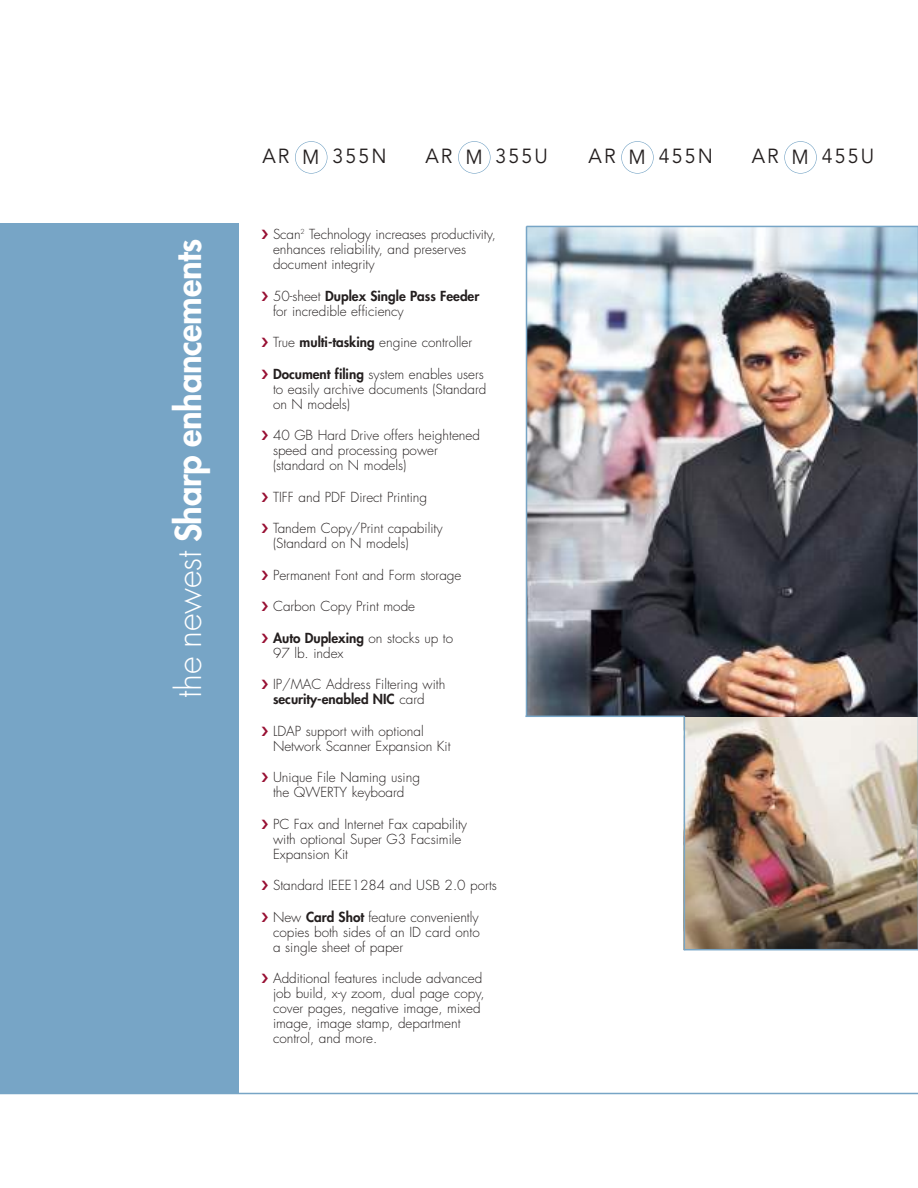
<style>
.page{position:relative;width:918px;height:1188px;background:#fff}
.page>*{position:absolute;margin:0;border:0;box-sizing:border-box;transform-origin:0 0}
.t1{font:800 34.5px "Futura";letter-spacing:-.01em;color:#fff}
.t2{font:20.25px "Avenir";letter-spacing:.11em;color:#241f1f;scale:.96 1}
.t3{font:italic 300 13.5px/15px "Futura";color:#241f1f}
.s1{font-weight:300;font-style:italic}
.s2{font-weight:800;font-style:normal}
</style>
<div class="page">
<img style="left:685px;top:716px;width:232px;height:233px">
<img style="left:527px;top:227px;width:390px;height:489px">
<div style="left:0;top:223px;width:239px;height:870px;background:#77a5c6"></div>
<hr style="left:0;top:1093px;width:918px;height:1px;background:#77a5c6">
<hr style="left:525px;top:716px;width:159px;height:1px;background:#77a5c6">
<hr style="left:684px;top:949px;width:234px;height:1px;background:#77a5c6">
<hr style="left:526px;top:226px;width:1px;height:490px;background:#77a5c6">
<hr style="left:526px;top:226px;width:392px;height:1px;background:#77a5c6">
<div style="left:621px;top:141px;width:33px;height:33px;border:1px solid #77a5c6;border-radius:50%"></div>
<div style="left:784px;top:141px;width:33px;height:33px;border:1px solid #77a5c6;border-radius:50%"></div>
<div style="left:458px;top:141px;width:33px;height:33px;border:1px solid #77a5c6;border-radius:50%"></div>
<div style="left:295px;top:141px;width:32px;height:33px;border:1px solid #77a5c6;border-radius:50%"></div>
<hr style="left:684px;top:716px;width:1px;height:234px;background:#77a5c6">
<hr style="left:917px;top:226px;width:1px;height:724px;background:#77a5c6">
<h1 class="t1" style="left:172px;top:698px;width:460px;rotate:-90deg"><span class="s1">the newest</span>Sharp enhancements</h1>
<h2 class="t2" style="left:262px;top:148px;width:30px">AR</h2>
<h2 class="t2" style="left:333px;top:148px;width:58px">355N</h2>
<h2 class="t2" style="left:302px;top:149px;width:20px">M</h2>
<h2 class="t2" style="left:425px;top:148px;width:30px">AR</h2>
<h2 class="t2" style="left:496px;top:148px;width:56px">355U</h2>
<h2 class="t2" style="left:465px;top:149px;width:20px">M</h2>
<h2 class="t2" style="left:589px;top:148px;width:30px">AR</h2>
<h2 class="t2" style="left:659px;top:148px;width:58px">455N</h2>
<h2 class="t2" style="left:629px;top:149px;width:20px">M</h2>
<h2 class="t2" style="left:752px;top:148px;width:30px">AR</h2>
<h2 class="t2" style="left:822px;top:148px;width:56px">455U</h2>
<h2 class="t2" style="left:792px;top:149px;width:20px">M</h2>
<p class="t3" style="left:273px;top:228px;width:227px">Scan<sup>2</sup> Technology increases productivity, enhances reliability, and preser ves document integrity</p>
<p class="t3" style="left:273px;top:289px;width:208px">50-sheet <span class="s2">Duplex Single Pass Feeder </span>for incredible efficiency</p>
<p class="t3" style="left:273px;top:336px;width:201px">True <span class="s2">multi-tasking</span> engine controller</p>
<p class="t3" style="left:273px;top:367px;width:215px;text-align:justify"><span class="s2">Document filing</span> system enables users to easily archive documents (Standard on N models)</p>
<p class="t3" style="left:273px;top:429px;width:208px">40 GB Hard Drive offers heightened speed and processing power (standard on N models)</p>
<p class="t3" style="left:273px;top:490px;width:156px">TIFF and PDF Direct Printing</p>
<p class="t3" style="left:273px;top:522px;width:171px">Tandem Copy/Print capability (Standard on N models)</p>
<p class="t3" style="left:273px;top:568px;width:192px">Permanent Font and Form storage</p>
<p class="t3" style="left:273px;top:600px;width:146px">Carbon Copy Print mode</p>
<p class="t3" style="left:273px;top:631px;width:184px"><span class="s2">Auto Duplexing</span> on stocks up to<br>97 lb. index</p>
<p class="t3" style="left:273px;top:678px;width:176px">IP/MAC Address Filtering with <span class="s2">security-enabled NIC</span> card</p>
<p class="t3" style="left:273px;top:724px;width:179px">LDAP support with optional<br>Network Scanner Expansion Kit</p>
<p class="t3" style="left:273px;top:771px;width:149px">Unique File Naming using the QWERTY keyboard</p>
<p class="t3" style="left:273px;top:817px;width:196px">PC Fax and Internet Fax capability with optional Super G3 Facsimile<br>Expansion Kit</p>
<p class="t3" style="left:273px;top:879px;width:228px">Standard IEEE 1284 and USB 2.0 ports</p>
<p class="t3" style="left:273px;top:910px;width:211px">New <span class="s2">Card Shot</span> feature conveniently copies both sides of an ID card onto a single sheet of paper</p>
<p class="t3" style="left:273px;top:972px;width:216px">Additional features include advanced job build , x-y zoom, dual page copy, cover pages, negative image, mixed image, image stamp, department control, and more.</p>
</div>
